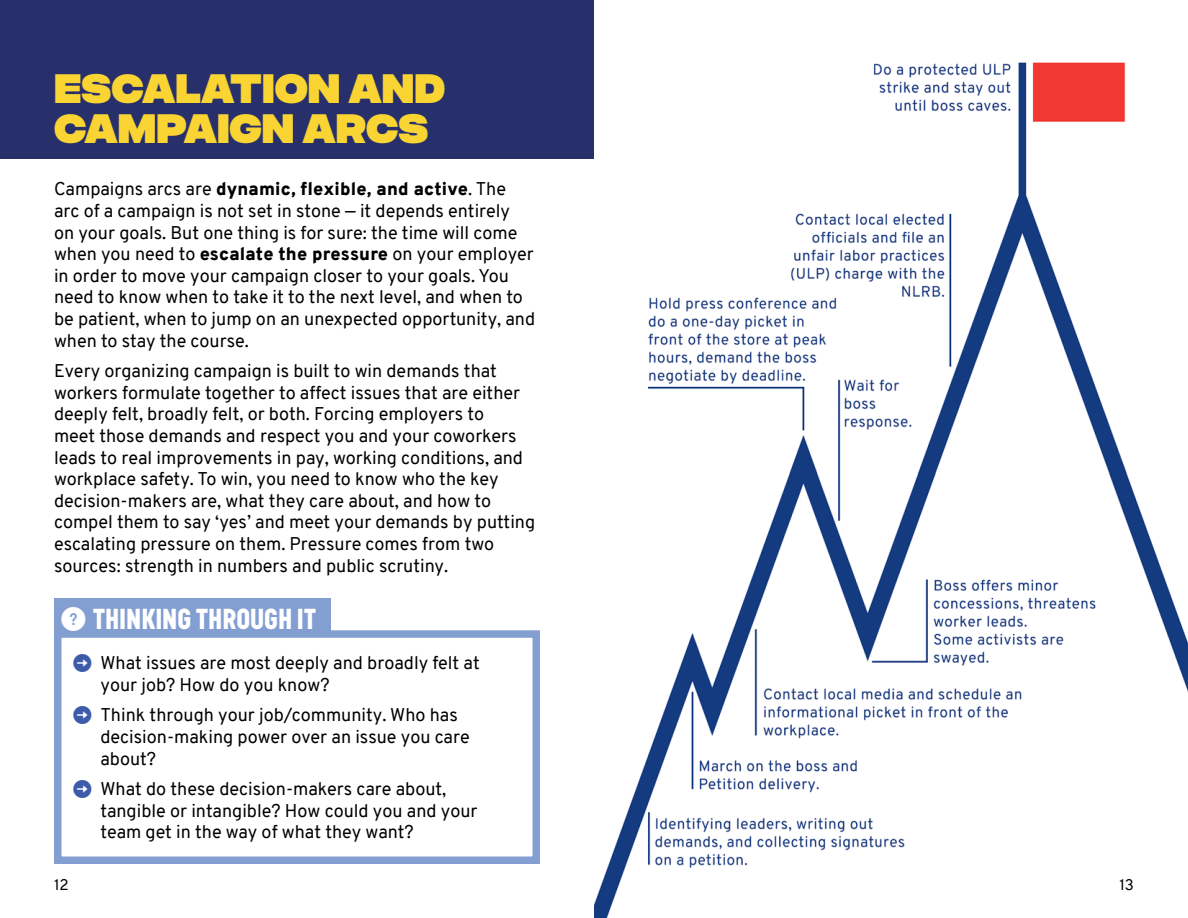
<style>
.page{position:relative;width:1188px;height:918px;background:#fff}
.page>*{position:absolute;margin:0;border:0;box-sizing:border-box;transform-origin:0 0}
.t1{font:900 40.5px/40.5px "Folsom";color:#fad433}
.t2{font:900 28.5px "Graph";letter-spacing:.02em;color:#fff}
.t3{font:18px/21.6px "Overpass";color:#000}
.t4{font:15px "Overpass";color:#000}
.s1{font-weight:900}
.s2{font-family:"iconmonstr iconic font";font-weight:400;font-size:24px}
</style>
<div class="page">
<div style="left:0;top:0;width:594px;height:159px;background:#27306b"></div>
<div style="left:54px;top:630px;width:486px;height:234px;border:8px solid #839fd2"></div>
<div style="left:54px;top:598px;width:276px;height:38px;background:#839fd2"></div>
<img style="left:594px;top:62px;width:594px;height:856px">
<h1 class="t1" style="left:54px;top:65px;width:393px">ESCALATION AND<br>CAMPAIGN ARCS</h1>
<p class="t3" style="left:54px;top:178px;width:483px">Campaigns arcs are <span class="s1">dynamic, flexible, and active</span>. The arc of a campaign is not set in stone — it depends entirely<br>on your goals. But one thing is for sure: the time will come when you need to <span class="s1">escalate the pressure</span> on your employer in order to move your campaign closer to your goals. You need to know when to take it to the next level, and when to be patient, when to jump on an unexpected opportunity, and when to stay the course.</p>
<p class="t3" style="left:54px;top:360px;width:483px">Every organizing campaign is built to win demands that workers formulate together to affect issues that are either deeply felt, broadly felt, or both. Forcing employers to<br>meet those demands and respect you and your coworkers leads to real improvements in pay, working conditions, and workplace safety. To win, you need to know who the key decision-makers are, what they care about, and how to compel them to say ‘yes’ and meet your demands by putting escalating pressure on them. Pressure comes from two sources: strength in numbers and public scrutiny.</p>
<h2 class="t2" style="left:62px;top:602px;width:256px"><span class="s2">P</span> THINKING THROUGH IT</h2>
<p class="t4" style="left:54px;top:874px;width:16px">12</p>
<p class="t3" style="left:100px;top:652px;width:381px">What issues are most deeply and broadly felt at your job? How do you know?</p>
<p class="t3" style="left:100px;top:705px;width:371px">Think through your job/community. Who has decision-making power over an issue you care about?</p>
<p class="t3" style="left:100px;top:778px;width:379px">What do these decision-makers care about, tangible or intangible? How could you and your team get in the way of what they want?</p>
<p class="t4" style="left:1119px;top:874px;width:16px">13</p>
</div>
